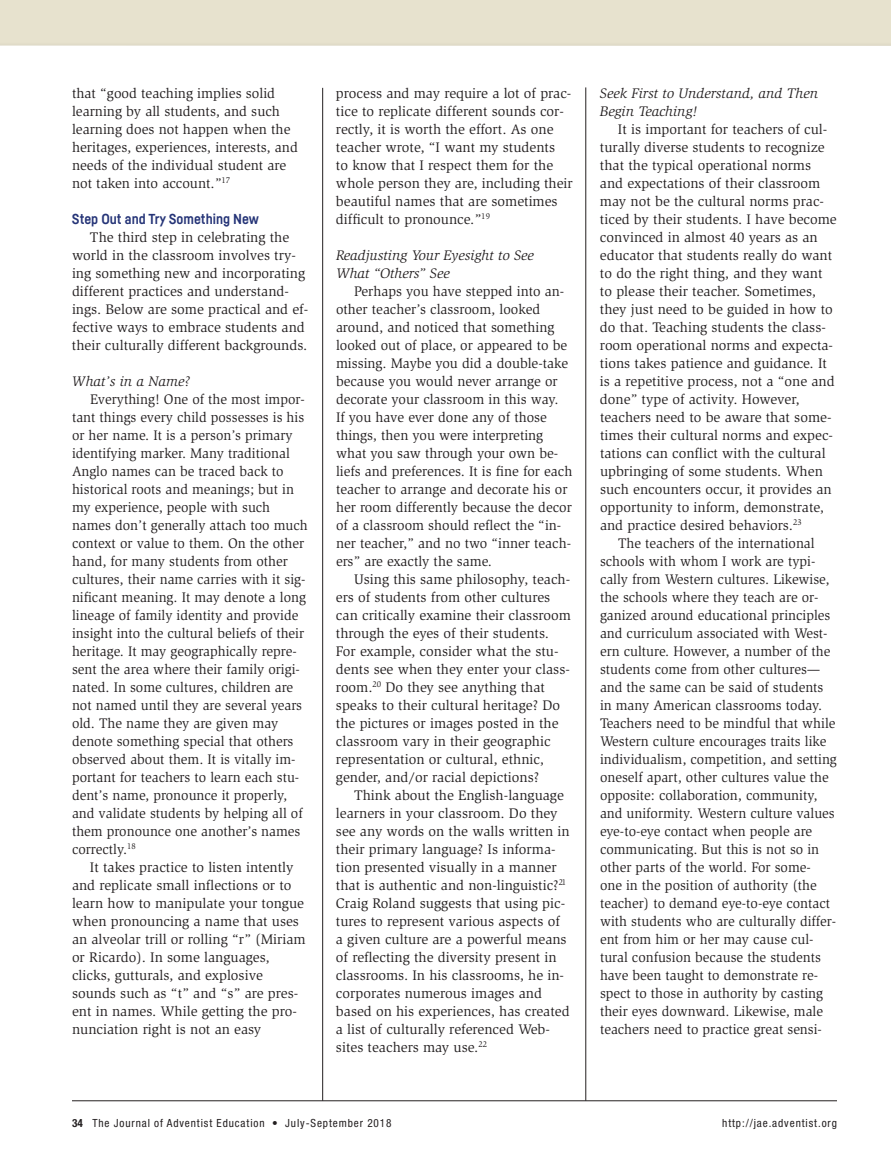
<style>
.page{position:relative;width:891px;height:1161px;background:#e7e2ce}
.page>*{position:absolute;margin:0;border:0;box-sizing:border-box;transform-origin:0 0}
.t1{font:14.25px/18px "Slimbach Std";color:#231f20}
.t2{font:italic 14.25px/18px "Slimbach Std";color:#231f20}
.t3{font:700 14.25px "Fabrikat";color:#253477}
.t4{font:condensed 11.25px "Helvetica Neue";letter-spacing:.08em;color:#231f20}
.t5{font:700 condensed 11.25px "Helvetica Neue";color:#231f20}
</style>
<div class="page">
<div style="left:0;top:46px;width:891px;height:1115px;background:#fff"></div>
<hr style="left:322px;top:88px;width:1px;height:1013px;background:#231f20">
<hr style="left:586px;top:87px;width:1px;height:1014px;background:#231f20">
<hr style="left:72px;top:1101px;width:765px;height:1px;background:#231f20">
<p class="t1" style="left:72px;top:85px;width:227px">that “good teaching implies solid learning by all students, and such learning does not happen when the heritages, experiences, interests, and needs of the individual student are not taken into account.”<sup>17</sup></p>
<p class="t3" style="left:72px;top:213px;width:189px">Step Out and Try Something New</p>
<p class="t1" style="left:72px;top:229px;width:238px;text-indent:18px">The third step in celebrating the world in the classroom involves try&shy;ing something new and incorporating different practices and understand&shy;ings. Below are some practical and ef&shy;fective ways to embrace students and their culturally different backgrounds.</p>
<p class="t2" style="left:72px;top:373px;width:119px">What’s in a Name?</p>
<p class="t1" style="left:72px;top:391px;width:237px;text-indent:18px">Everything! One of the most impor&shy;tant things every child possesses is his or her name. It is a person’s primary identifying marker. Many traditional Anglo names can be traced back to historical roots and meanings; but in my experience, people with such names don’t generally attach too much context or value to them. On the other hand, for many students from other cultures, their name carries with it sig&shy;nificant meaning. It may denote a long lineage of family identity and provide insight into the cultural beliefs of their heritage. It may geographically repre&shy;sent the area where their family origi&shy;nated. In some cultures, children are not named until they are several years old. The name they are given may denote something special that others observed about them. It is vitally im&shy;portant for teachers to learn each stu&shy;dent’s name, pronounce it properly, and validate students by helping all of them pronounce one another’s names correctly.<sup>18</sup></p>
<p class="t1" style="left:72px;top:859px;width:235px;text-indent:18px">It takes practice to listen intently and replicate small inflections or to learn how to manipulate your tongue when pronouncing a name that uses an alveolar trill or rolling “r” (Miriam or Ricardo). In some languages, clicks, gutturals, and explosive sounds such as “t” and “s” are pres&shy;ent in names. While getting the pro&shy;nunciation right is not an easy</p>
<p class="t1" style="left:336px;top:85px;width:238px">process and may require a lot of prac&shy;tice to replicate different sounds cor&shy;rectly, it is worth the effort. As one teacher wrote, “I want my students<br>to know that I respect them for the whole person they are, including their beautiful names that are sometimes difficult to pronounce.”<sup>19</sup></p>
<p class="t2" style="left:336px;top:247px;width:199px">Readjusting Your Eyesight to See<br>What “Others” See</p>
<p class="t1" style="left:336px;top:283px;width:238px;text-indent:18px">Perhaps you have stepped into an&shy;other teacher’s classroom, looked around, and noticed that something looked out of place, or appeared to be missing. Maybe you did a double-take because you would never arrange or decorate your classroom in this way.<br>If you have ever done any of those things, then you were interpreting what you saw through your own be&shy;liefs and preferences. It is fine for each teacher to arrange and decorate his or her room differently because the decor of a classroom should reflect the “in - ner teacher,” and no two “inner teach&shy;ers” are exactly the same.</p>
<p class="t1" style="left:354px;top:571px;width:218px">Using this same philosophy, teach-</p>
<p class="t1" style="left:336px;top:589px;width:216px">ers of students from other cultures</p>
<p class="t1" style="left:336px;top:607px;width:236px">can critically examine their classroom</p>
<p class="t1" style="left:336px;top:625px;width:215px">through the eyes of their students.</p>
<p class="t1" style="left:336px;top:643px;width:224px">For example, consider what the stu-</p>
<p class="t1" style="left:336px;top:661px;width:235px">dents see when they enter your class-</p>
<p class="t1" style="left:336px;top:679px;width:211px">room.<sup>20</sup> Do they see anything that</p>
<p class="t1" style="left:336px;top:697px;width:226px">speaks to their cultural heritage? Do</p>
<p class="t1" style="left:336px;top:715px;width:224px">the pictures or images posted in the</p>
<p class="t1" style="left:336px;top:733px;width:216px">classroom vary in their geographic</p>
<p class="t1" style="left:336px;top:751px;width:210px">representation or cultural, ethnic,</p>
<p class="t1" style="left:336px;top:769px;width:205px">gender, and/or racial depictions?</p>
<p class="t1" style="left:354px;top:787px;width:211px">Think about the English-language</p>
<p class="t1" style="left:336px;top:805px;width:223px">learners in your classroom. Do they</p>
<p class="t1" style="left:336px;top:823px;width:235px">see any words on the walls written in</p>
<p class="t1" style="left:336px;top:841px;width:221px">their primary language? Is informa-</p>
<p class="t1" style="left:336px;top:859px;width:222px">tion presented visually in a manner</p>
<p class="t1" style="left:336px;top:877px;width:232px">that is authentic and non-linguistic?<sup>21</sup></p>
<p class="t1" style="left:336px;top:895px;width:231px">Craig Roland suggests that using pic-</p>
<p class="t1" style="left:336px;top:913px;width:225px">tures to represent various aspects of</p>
<p class="t1" style="left:336px;top:931px;width:232px">a given culture are a powerful means</p>
<p class="t1" style="left:336px;top:949px;width:222px">of reflecting the diversity present in</p>
<p class="t1" style="left:336px;top:967px;width:230px">classrooms. In his classrooms, he in-</p>
<p class="t1" style="left:336px;top:985px;width:207px">corporates numerous images and</p>
<p class="t1" style="left:336px;top:1003px;width:235px">based on his experiences, has created</p>
<p class="t1" style="left:336px;top:1021px;width:216px">a list of culturally referenced Web-</p>
<p class="t1" style="left:336px;top:1039px;width:153px">sites teachers may use.<sup>22</sup></p>
<p class="t2" style="left:600px;top:85px;width:220px">Seek First to Understand, and Then<br>Begin Teaching!</p>
<p class="t1" style="left:600px;top:122px;width:238px;text-indent:18px">It is important for teachers of cul&shy;turally diverse students to recognize that the typical operational norms and expectations of their classroom may not be the cultural norms prac&shy;ticed by their students. I have become convinced in almost 40 years as an educator that students really do want to do the right thing, and they want to please their teacher. Sometimes, they just need to be guided in how to do that. Teaching students the class&shy;room operational norms and expecta&shy;tions takes patience and guidance. It is a repetitive process, not a “one and done” type of activity. However, teachers need to be aware that some&shy;times their cultural norms and expec&shy;tations can conflict with the cultural upbringing of some students. When such encounters occur, it provides an opportunity to inform, demonstrate, and practice desired behaviors.<sup>23</sup></p>
<p class="t1" style="left:600px;top:536px;width:238px;text-indent:18px">The teachers of the international schools with whom I work are typi&shy;cally from Western cultures. Likewise, the schools where they teach are or&shy;ganized around educational principles and curriculum associated with West&shy;ern culture. However, a number of the students come from other cultures— and the same can be said of students in many American classrooms today.<br>Teachers need to be mindful that while Western culture encourages traits like individualism, competition, and setting oneself apart, other cultures value the opposite: collaboration, community, and uniformity. Western culture values eye-to-eye contact when people are communicating. But this is not so in other parts of the world. For some-<br>one in the position of authority (the teacher) to demand eye-to-eye contact with students who are culturally differ&shy;ent from him or her may cause cul&shy;tural confusion because the students have been taught to demonstrate re&shy;spect to those in authority by casting their eyes downward. Likewise, male teachers need to practice great sensi-</p>
<p class="t5" style="left:72px;top:1119px;width:12px">34</p>
<p class="t4" style="left:92px;top:1119px;width:301px">The Journal of Adventist Education • July-September 2018</p>
<p class="t4" style="left:722px;top:1119px;width:116px">http://jae.adventist.org</p>
</div>
